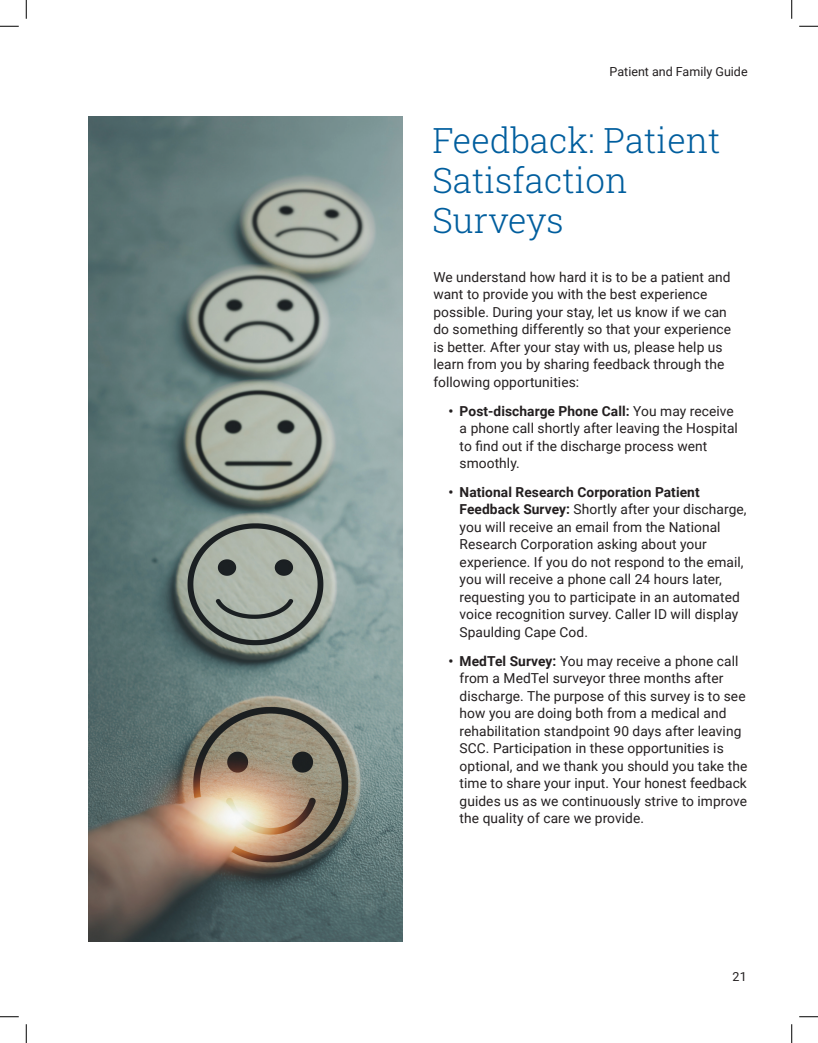
<style>
.page{position:relative;width:818px;height:1043px;background:#fff}
.page>*{position:absolute;margin:0;border:0;box-sizing:border-box;transform-origin:0 0}
.t1{font:300 35px/40px "Roboto Slab";color:#005e9e}
.t2{font:13.75px/17.5px "Roboto";letter-spacing:.005em;color:#231f20}
.t3{font:12.5px "Roboto";color:#231f20}
.s1{font-weight:700}
</style>
<div class="page">
<img style="left:88px;top:116px;width:314px;height:825px">
<svg style="left:0;top:25px;width:19px;height:2px"></svg>
<svg style="left:799px;top:25px;width:19px;height:2px"></svg>
<svg style="left:0;top:1016px;width:19px;height:1px"></svg>
<svg style="left:799px;top:1016px;width:19px;height:1px"></svg>
<svg style="left:25px;top:0;width:2px;height:19px"></svg>
<svg style="left:25px;top:1024px;width:2px;height:18px"></svg>
<svg style="left:791px;top:0;width:1px;height:19px"></svg>
<svg style="left:791px;top:1024px;width:1px;height:18px"></svg>
<p class="t3" style="left:609px;top:63px;width:139px">Patient and Family Guide</p>
<h1 class="t1" style="left:432px;top:119px;width:289px">Feedback: Patient<br>Satisfaction<br>Surveys</h1>
<p class="t2" style="left:433px;top:267px;width:299px">We understand how hard it is to be a patient and want to provide you with the best experience possible. During your stay, let us know if we can do something differently so that your experience is better. After your stay with us, please help us learn from you by sharing feedback through the following opportunities:</p>
<p class="t2" style="left:459px;top:401px;width:280px;text-indent:-11px"><span class="s1">• Post-discharge Phone Call:</span> You may receive a phone call shortly after leaving the Hospital to find out if the discharge process went smoothly.</p>
<p class="t2" style="left:459px;top:482px;width:288px;text-indent:-11px"><span class="s1">• National Research Corporation Patient Feedback Survey:</span> Shortly after your discharge, you will receive an email from the National Research Corporation asking about your experience. If you do not respond to the email, you will receive a phone call 24 hours later, requesting you to participate in an automated voice recognition survey. Caller ID will display Spaulding Cape Cod.</p>
<p class="t2" style="left:459px;top:651px;width:289px;text-indent:-11px"><span class="s1">• MedTel Survey:</span> You may receive a phone call from a MedTel surveyor three months after discharge. The purpose of this survey is to see how you are doing both from a medical and rehabilitation standpoint 90 days after leaving SCC. Participation in these opportunities is optional, and we thank you should you take the time to share your input. Your honest feedback guides us as we continuously strive to improve the quality of care we provide.</p>
<p class="t3" style="left:732px;top:967px;width:16px">21</p>
</div>
